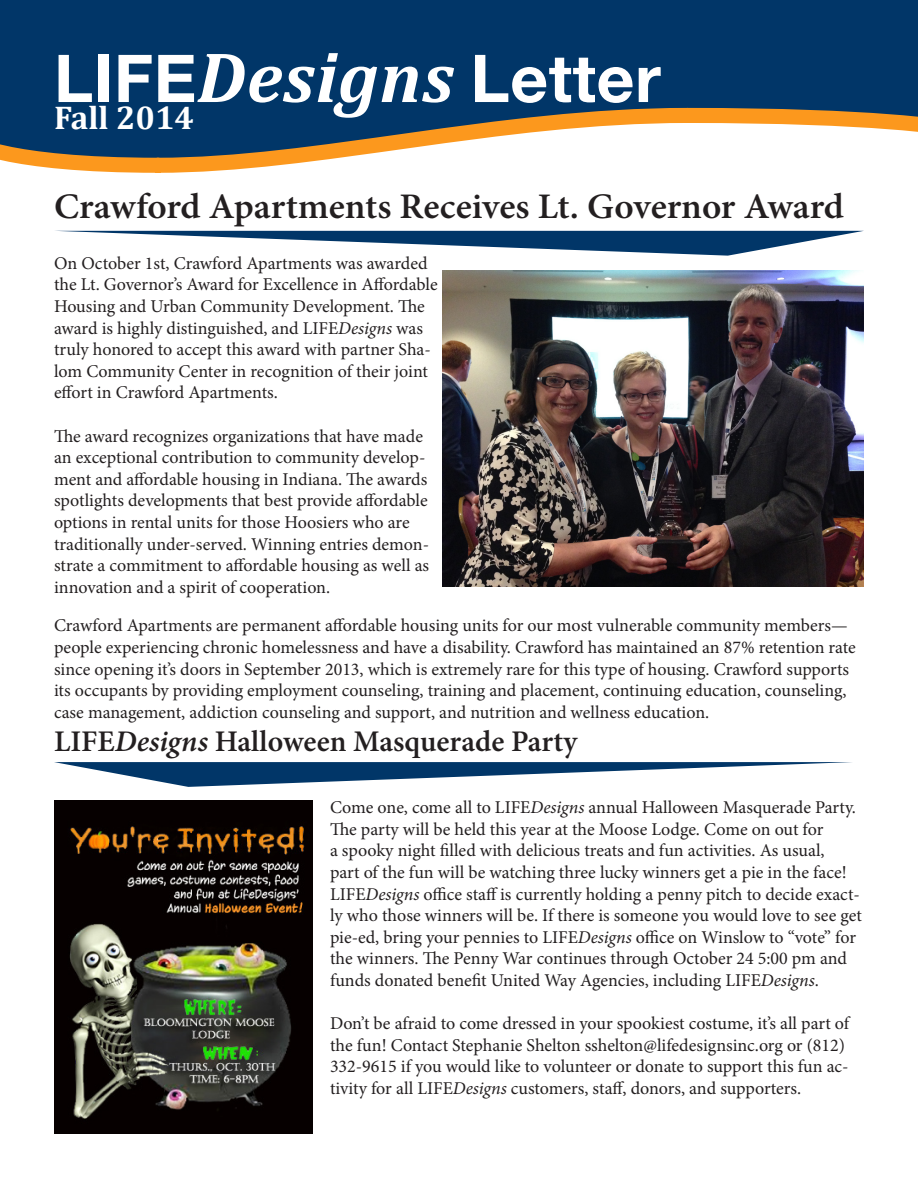
<style>
.page{position:relative;width:918px;height:1188px;background:#fff}
.page>*{position:absolute;margin:0;border:0;box-sizing:border-box;transform-origin:0 0}
.t1{font:700 66px "Helvetica Neue";letter-spacing:.01em;color:#fff}
.t2{font:600 36px "Minion Pro";letter-spacing:-.005em;color:#231f20}
.t3{font:700 33px "Cambria";color:#fff}
.t4{font:600 30px "Minion Pro";color:#231f20}
.t5{font:18px/21.6px "Minion Pro";color:#231f20}
.s1{font-family:"Cambria";font-style:italic;font-size:72px}
.s2{font-style:italic}
</style>
<div class="page">
<img style="left:54px;top:800px;width:258px;height:334px">
<svg style="left:60px;top:231px;width:803px;height:25px"></svg>
<svg style="left:54px;top:762px;width:798px;height:25px"></svg>
<div style="left:0;top:0;width:918px;height:100px;background:#013668"></div>
<svg style="left:0;top:100px;width:918px;height:73px"></svg>
<img style="left:443px;top:270px;width:421px;height:316px">
<p class="t1" style="left:54px;top:38px;width:608px">LIFE<span class="s1">Designs</span> Letter</p>
<p class="t3" style="left:54px;top:95px;width:142px">Fall 2014</p>
<p class="t2" style="left:54px;top:182px;width:791px">Crawford Apartments Receives Lt. Governor Award</p>
<p class="t5" style="left:54px;top:252px;width:385px">On October 1st, Crawford Apartments was awarded the Lt. Governor’s Award for Excellence in Affordable Housing and Urban Community Development. The award is highly distinguished, and LIFE<span class="s2">Designs</span> was truly honored to accept this award with partner Sha&shy;lom Community Center in recognition of their joint effort in Crawford Apartments.</p>
<p class="t5" style="left:54px;top:425px;width:377px">The award recognizes organizations that have made an exceptional contribution to community develop&shy;ment and affordable housing in Indiana. The awards spotlights developments that best provide affordable options in rental units for those Hoosiers who are traditionally under-served. Winning entries demon&shy;strate a commitment to affordable housing as well as innovation and a spirit of cooperation.</p>
<p class="t5" style="left:54px;top:615px;width:803px">Crawford Apartments are permanent affordable housing units for our most vulnerable community members— people experiencing chronic homelessness and have a disability. Crawford has maintained an 87% retention rate since opening it’s doors in September 2013, which is extremely rare for this type of housing. Crawford supports its occupants by providing employment counseling, training and placement, continuing education, counseling, case management, addiction counseling and support, and nutrition and wellness education.</p>
<p class="t4" style="left:54px;top:720px;width:525px">LIFE<span class="s2">Designs</span> Halloween Masquerade Party</p>
<p class="t5" style="left:330px;top:797px;width:533px">Come one, come all to LIFE<span class="s2">Designs</span> annual Halloween Masquerade Party.<br>The party will be held this year at the Moose Lodge. Come on out for<br>a spooky night filled with delicious treats and fun activities. As usual,<br>part of the fun will be watching three lucky winners get a pie in the face!<br>LIFE<span class="s2">Designs</span> office staff is currently holding a penny pitch to decide exact&shy;ly who those winners will be. If there is someone you would love to see get pie-ed, bring your pennies to LIFE<span class="s2">Designs</span> office on Winslow to “vote” for the winners. The Penny War continues through October 24 5:00 pm and funds donated benefit United Way Agencies, including LIFE<span class="s2">Designs</span>.</p>
<p class="t5" style="left:330px;top:1013px;width:521px">Don’t be afraid to come dressed in your spookiest costume, it’s all part of the fun! Contact Stephanie Shelton sshelton@lifedesignsinc.org or (812)<br>332-9615 if you would like to volunteer or donate to support this fun ac&shy;tivity for all LIFE<span class="s2">Designs</span> customers, staff, donors, and supporters.</p>
</div>
